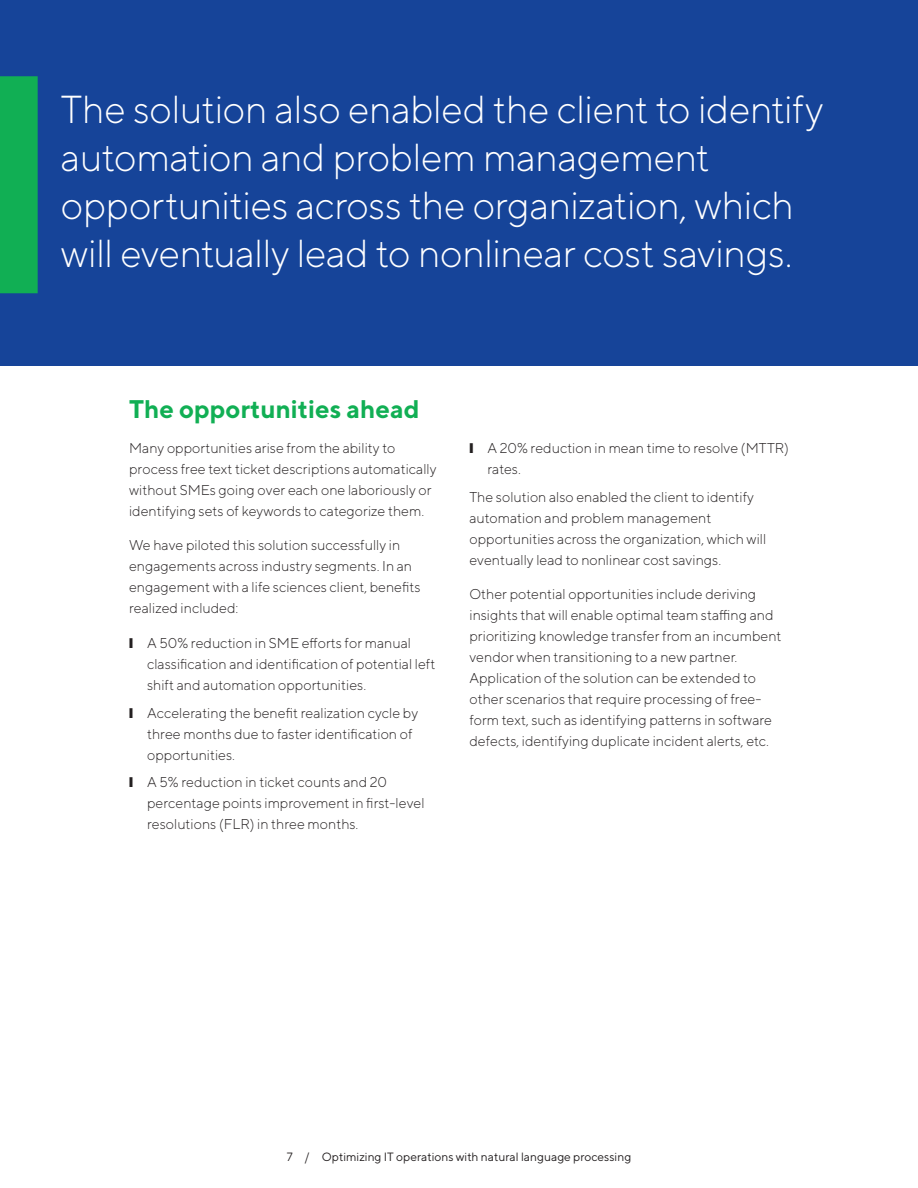
<style>
.page{position:relative;width:918px;height:1188px;background:#fff}
.page>*{position:absolute;margin:0;border:0;box-sizing:border-box;transform-origin:0 0}
.Callout_large_26_32{font:300 39px/48px "TT Norms";letter-spacing:-.015em;color:#fff}
.Heading_1_-_17_19{font:700 25.5px "TT Norms";color:#11af54}
.Body_9_5_14{font:300 14.25px/21px "TT Norms";color:#231f20}
.t1{font:12px "TT Norms";color:#231f20}
</style>
<div class="page">
<div style="left:0;top:0;width:918px;height:366px;background:#164499"></div>
<div style="left:0;top:76px;width:38px;height:217px;background:#11af54"></div>
<p class="Callout_large_26_32" style="left:61px;top:84px;width:764px">The solution also enabled the client to identify automation and problem management opportunities across the organization, which will eventually lead to nonlinear cost savings.</p>
<p class="Heading_1_-_17_19" style="left:129px;top:393px;width:292px">The opportunities ahead</p>
<p class="Body_9_5_14" style="left:129px;top:437px;width:309px">Many opportunities arise from the ability to process free text ticket descriptions automatically without SMEs going over each one laboriously or identifying sets of keywords to categorize them.</p>
<p class="Body_9_5_14" style="left:129px;top:535px;width:293px">We have piloted this solution successfully in engagements across industry segments. In an engagement with a life sciences client, benefits realized included:</p>
<p class="Body_9_5_14" style="left:147px;top:632px;width:290px;text-indent:-18px">❙ A 50% reduction in SME efforts for manual classification and identification of potential left shift and automation opportunities.</p>
<p class="Body_9_5_14" style="left:147px;top:702px;width:273px;text-indent:-18px">❙ Accelerating the benefit realization cycle by three months due to faster identification of opportunities.</p>
<p class="Body_9_5_14" style="left:147px;top:772px;width:279px;text-indent:-18px">❙ A 5% reduction in ticket counts and 20 percentage points improvement in first-level resolutions (FLR) in three months.</p>
<p class="Body_9_5_14" style="left:487px;top:437px;width:303px;text-indent:-18px">❙ A 20% reduction in mean time to resolve (MTTR) rates.</p>
<p class="Body_9_5_14" style="left:469px;top:486px;width:298px">The solution also enabled the client to identify automation and problem management opportunities across the organization, which will eventually lead to nonlinear cost savings.</p>
<p class="Body_9_5_14" style="left:469px;top:583px;width:314px">Other potential opportunities include deriving insights that will enable optimal team staffing and prioritizing knowledge transfer from an incumbent vendor when transitioning to a new partner.<br>Application of the solution can be extended to other scenarios that require processing of free&shy;form text, such as identifying patterns in software defects, identifying duplicate incident alerts, etc.</p>
<p class="t1" style="left:287px;top:1149px;width:346px">7 / Optimizing IT operations with natural language processing</p>
</div>
